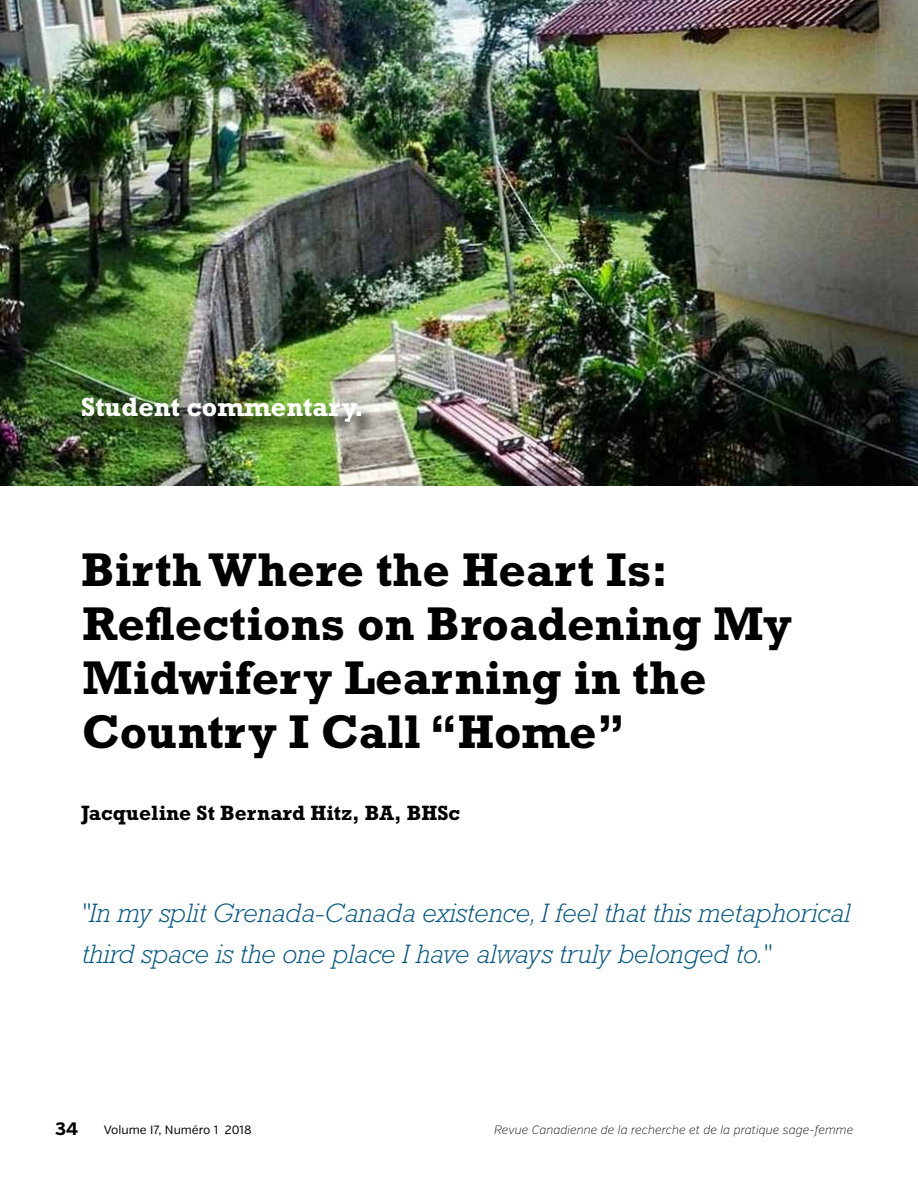
<style>
.page{position:relative;width:918px;height:1188px;background:#fff}
.page>*{position:absolute;margin:0;border:0;box-sizing:border-box;transform-origin:0 0}
.t1{font:700 48px/54px "Rockwell Std";color:#000}
.t2{font:italic 300 27px/40.5px "Rockwell Std";color:#005581}
.t3{font:700 27px "Rockwell Std";color:#fff}
.t4{font:700 21px "Rockwell Std";color:#000}
.t5{font:700 18px "Verb";color:#000}
.t6{font:italic 200 12px "Verb";color:#000}
.t7{font:12px "Verb";color:#000}
</style>
<div class="page">
<img style="left:0;top:0;width:918px;height:486px">
<div style="left:84px;top:400px;width:295px;height:40px;background:#000;opacity:.75"></div>
<p class="t3" style="left:81px;top:391px;width:284px">Student commentary.</p>
<h1 class="t1" style="left:81px;top:542px;width:713px">Birth Where the Heart Is:<br>Reflections on Broadening My<br>Midwifery Learning in the<br>Country I Call “Home”</h1>
<p class="t4" style="left:81px;top:800px;width:381px">Jacqueline St Bernard Hitz, BA, BHSc</p>
<p class="t2" style="left:81px;top:893px;width:770px">"In my split Grenada-Canada existence, I feel that this metaphorical third space is the one place I have always truly belonged to."</p>
<p class="t5" style="left:55px;top:1118px;width:25px">34</p>
<p class="t7" style="left:104px;top:1123px;width:149px">Volume I7, Numéro 1 2018</p>
<p class="t6" style="left:494px;top:1123px;width:361px">Revue Canadienne de la recherche et de la pratique sage-femme</p>
</div>
